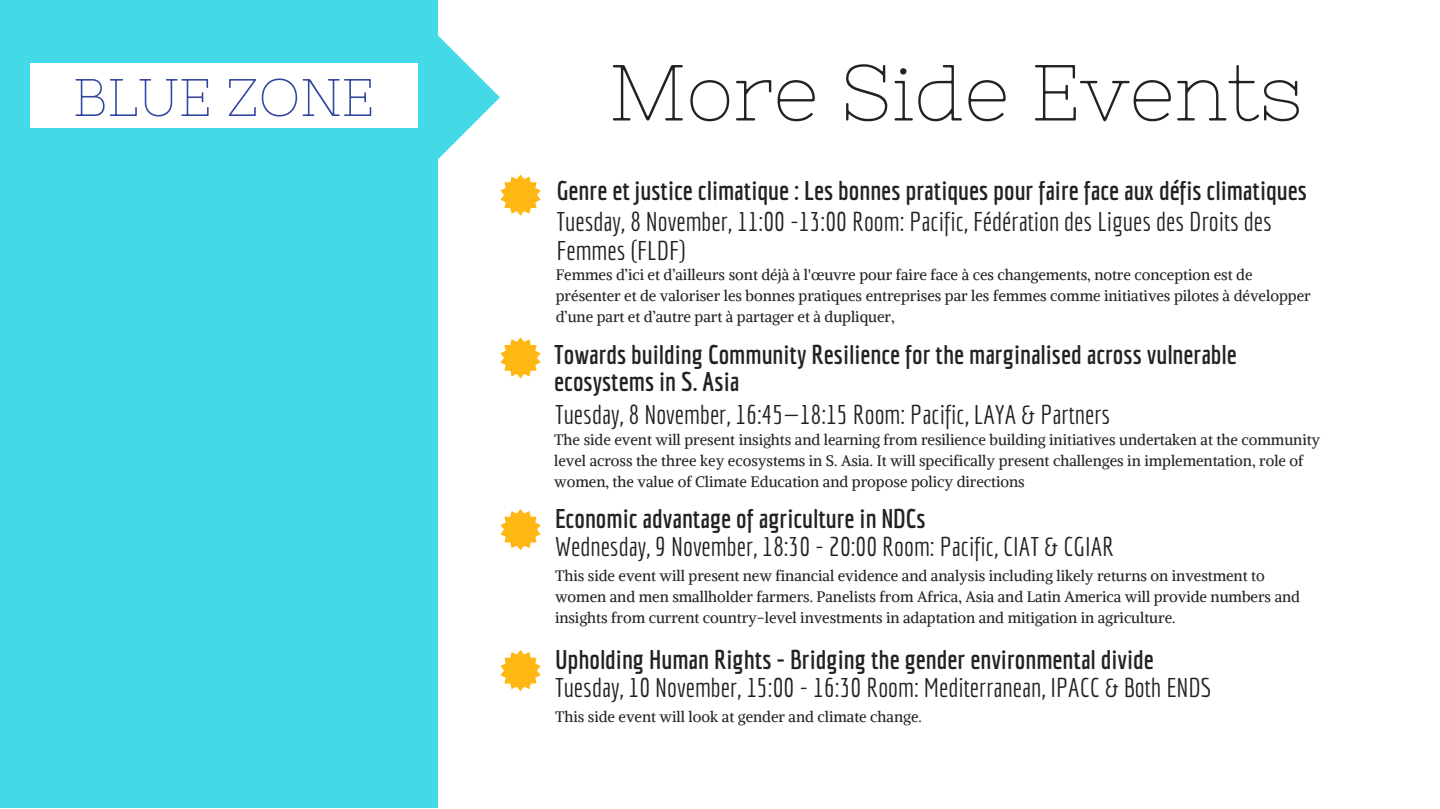
<style>
.page{position:relative;width:1440px;height:809px;background:#fff}
.page>*{position:absolute;margin:0;border:0;box-sizing:border-box;transform-origin:0 0}
.t1{font:79.2px "Nixie One";color:#222}
.t2{font:52.8px "Nixie One";color:#33469f}
.t3{font:26.4px/29.2px "Economica";color:#222}
.t4{font:700 26.4px/26.2px "Economica";color:#222}
.t5{font:15.1px/21px "Alike";color:#222}
</style>
<div class="page">
<div style="left:0;top:0;width:438px;height:808px;background:#44d9e6"></div>
<div style="left:30px;top:64px;width:387px;height:64px;background:#fff"></div>
<svg style="left:292px;top:35px;width:249px;height:181px"></svg>
<svg style="left:500px;top:337px;width:41px;height:41px"></svg>
<svg style="left:500px;top:509px;width:41px;height:41px"></svg>
<svg style="left:500px;top:650px;width:41px;height:41px"></svg>
<h2 class="t2" style="left:73px;top:67px;width:303px">BLUE ZONE</h2>
<h1 class="t1" style="left:609px;top:47px;width:695px">More Side Events</h1>
<h3 class="t4" style="left:556px;top:177px;width:752px">Genre et justice climatique : Les bonnes pratiques pour faire face aux défis climatiques</h3>
<h3 class="t3" style="left:556px;top:206px;width:717px">Tuesday, 8 November, 11:00 -13:00 Room: Pacific, Fédération des Ligues des Droits des<br>Femmes (FLDF)</h3>
<p class="t5" style="left:556px;top:264px;width:756px">Femmes d’ici et d’ailleurs sont déjà à l'œuvre pour faire face à ces changements, notre conception est de présenter et de valoriser les bonnes pratiques entreprises par les femmes comme initiatives pilotes à développer d’une part et d’autre part à partager et à dupliquer,</p>
<h3 class="t4" style="left:554px;top:341px;width:684px">Towards building Community Resilience for the marginalised across vulnerable ecosystems in S. Asia</h3>
<h3 class="t3" style="left:555px;top:399px;width:557px">Tuesday, 8 November, 16:45—18:15 Room: Pacific, LAYA &amp; Partners</h3>
<p class="t5" style="left:554px;top:429px;width:767px">The side event will present insights and learning from resilience building initiatives undertaken at the community level across the three key ecosystems in S. Asia. It will specifically present challenges in implementation, role of women, the value of Climate Education and propose policy directions</p>
<h3 class="t4" style="left:555px;top:505px;width:372px">Economic advantage of agriculture in NDCs</h3>
<h3 class="t3" style="left:555px;top:532px;width:561px">Wednesday, 9 November, 18:30 - 20:00 Room: Pacific, CIAT &amp; CGIAR</h3>
<p class="t5" style="left:555px;top:565px;width:747px">This side event will present new financial evidence and analysis including likely returns on investment to women and men smallholder farmers. Panelists from Africa, Asia and Latin America will provide numbers and insights from current country-level investments in adaptation and mitigation in agriculture.</p>
<h3 class="t4" style="left:555px;top:646px;width:600px">Upholding Human Rights - Bridging the gender environmental divide</h3>
<h3 class="t3" style="left:555px;top:673px;width:658px">Tuesday, 10 November, 15:00 - 16:30 Room: Mediterranean, IPACC &amp; Both ENDS</h3>
<p class="t5" style="left:555px;top:706px;width:368px">This side event will look at gender and climate change.</p>
</div>
